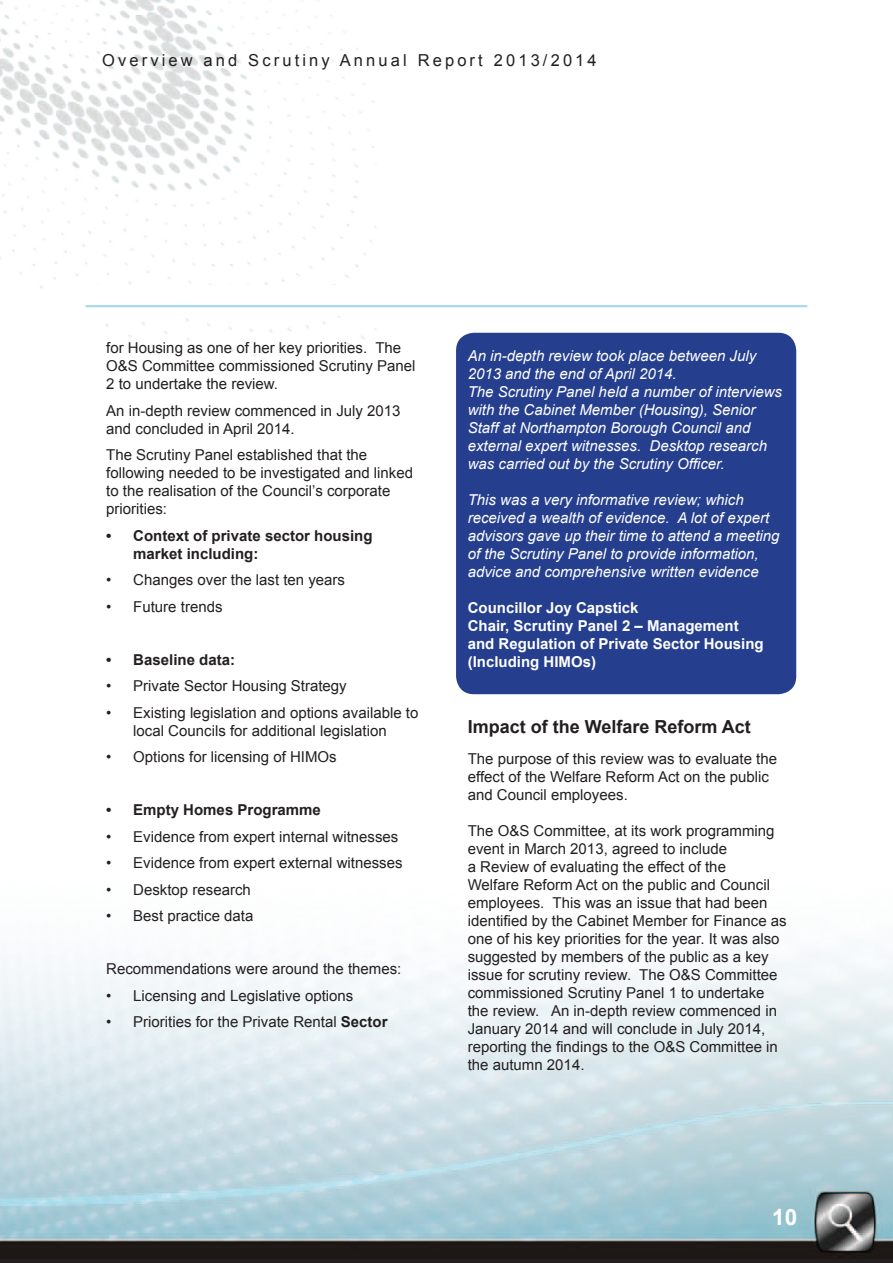
<style>
.page{position:relative;width:893px;height:1263px;background:#fff}
.page>*{position:absolute;margin:0;border:0;box-sizing:border-box;transform-origin:0 0}
.t1{font:700 22.5px "Arial";color:#fff}
.t2{font:700 18px "Arial";color:#231f20}
.t3{font:16.5px "Arial";letter-spacing:.19em;color:#231f20}
.t4{font:15px/18px "Arial";color:#231f20}
.t5{font:italic 15px/18px "Arial";color:#fff}
.t6{font:700 15px/18px "Arial";color:#fff}
.t7{font:700 15px/18px "Arial";color:#231f20}
.s1{font-weight:700}
</style>
<div class="page">
<img style="left:0;top:0;width:893px;height:1260px">
<hr style="left:0;top:1260px;width:893px;height:3px;background:#231f20">
<hr style="left:86px;top:305px;width:721px;height:2px;background:#a6dcec">
<div style="left:456px;top:333px;width:340px;height:361px;background:#253f8e;border-radius:18px"></div>
<p class="t3" style="left:102px;top:49px;width:496px">Overview and Scrutiny Annual Report 2013/2014</p>
<p class="t4" style="left:106px;top:339px;width:311px">for Housing as one of her key priorities. The<br>O&amp;S Committee commissioned Scrutiny Panel<br>2 to undertake the review.</p>
<p class="t4" style="left:106px;top:402px;width:296px">An in-depth review commenced in July 2013 and concluded in April 2014.</p>
<p class="t4" style="left:106px;top:446px;width:308px">The Scrutiny Panel established that the following needed to be investigated and linked to the realisation of the Council’s corporate priorities:</p>
<p class="t7" style="left:133px;top:527px;width:241px;text-indent:-27px">• Context of private sector housing market including:</p>
<p class="t4" style="left:106px;top:571px;width:240px">• Changes over the last ten years</p>
<p class="t4" style="left:106px;top:598px;width:118px">• Future trends</p>
<p class="t7" style="left:106px;top:651px;width:130px">• Baseline data:</p>
<p class="t4" style="left:106px;top:677px;width:242px">• Private Sector Housing Strategy</p>
<p class="t4" style="left:106px;top:704px;width:314px;text-align:center">• Existing legislation and options available to local Councils for additional legislation</p>
<p class="t4" style="left:106px;top:748px;width:232px">• Options for licensing of HIMOs</p>
<p class="t7" style="left:106px;top:801px;width:216px">• Empty Homes Programme</p>
<p class="t4" style="left:106px;top:828px;width:294px">• Evidence from expert internal witnesses</p>
<p class="t4" style="left:106px;top:854px;width:298px">• Evidence from expert external witnesses</p>
<p class="t4" style="left:106px;top:881px;width:146px">• Desktop research</p>
<p class="t4" style="left:106px;top:907px;width:149px">• Best practice data</p>
<p class="t4" style="left:106px;top:960px;width:297px">Recommendations were around the themes:</p>
<p class="t4" style="left:106px;top:987px;width:249px">• Licensing and Legislative options</p>
<p class="t4" style="left:106px;top:1013px;width:283px">• Priorities for the Private Rental <span class="s1">Sector</span></p>
<p class="t5" style="left:468px;top:347px;width:290px">An in-depth review took place between July<br>2013 and the end of April 2014.</p>
<p class="t5" style="left:468px;top:383px;width:316px">The Scrutiny Panel held a number of interviews with the Cabinet Member (Housing), Senior Staff at Northampton Borough Council and external expert witnesses. Desktop research was carried out by the Scrutiny Officer.</p>
<p class="t5" style="left:468px;top:491px;width:313px">This was a very informative review; which received a wealth of evidence. A lot of expert advisors gave up their time to attend a meeting of the Scrutiny Panel to provide information, advice and comprehensive written evidence</p>
<p class="t6" style="left:468px;top:599px;width:172px">Councillor Joy Capstick</p>
<p class="t6" style="left:468px;top:617px;width:297px">Chair, Scrutiny Panel 2 – Management and Regulation of Private Sector Housing (Including HIMOs)</p>
<p class="t2" style="left:468px;top:714px;width:285px">Impact of the Welfare Reform Act</p>
<p class="t4" style="left:468px;top:749px;width:311px">The purpose of this review was to evaluate the effect of the Welfare Reform Act on the public and Council employees.</p>
<p class="t4" style="left:468px;top:821px;width:320px">The O&amp;S Committee, at its work programming event in March 2013, agreed to include<br>a Review of evaluating the effect of the<br>Welfare Reform Act on the public and Council employees. This was an issue that had been identified by the Cabinet Member for Finance as one of his key priorities for the year. It was also suggested by members of the public as a key issue for scrutiny review. The O&amp;S Committee commissioned Scrutiny Panel 1 to undertake the review. An in-depth review commenced in January 2014 and will conclude in July 2014, reporting the findings to the O&amp;S Committee in the autumn 2014.</p>
<h1 class="t1" style="left:772px;top:1202px;width:27px">10</h1>
</div>
